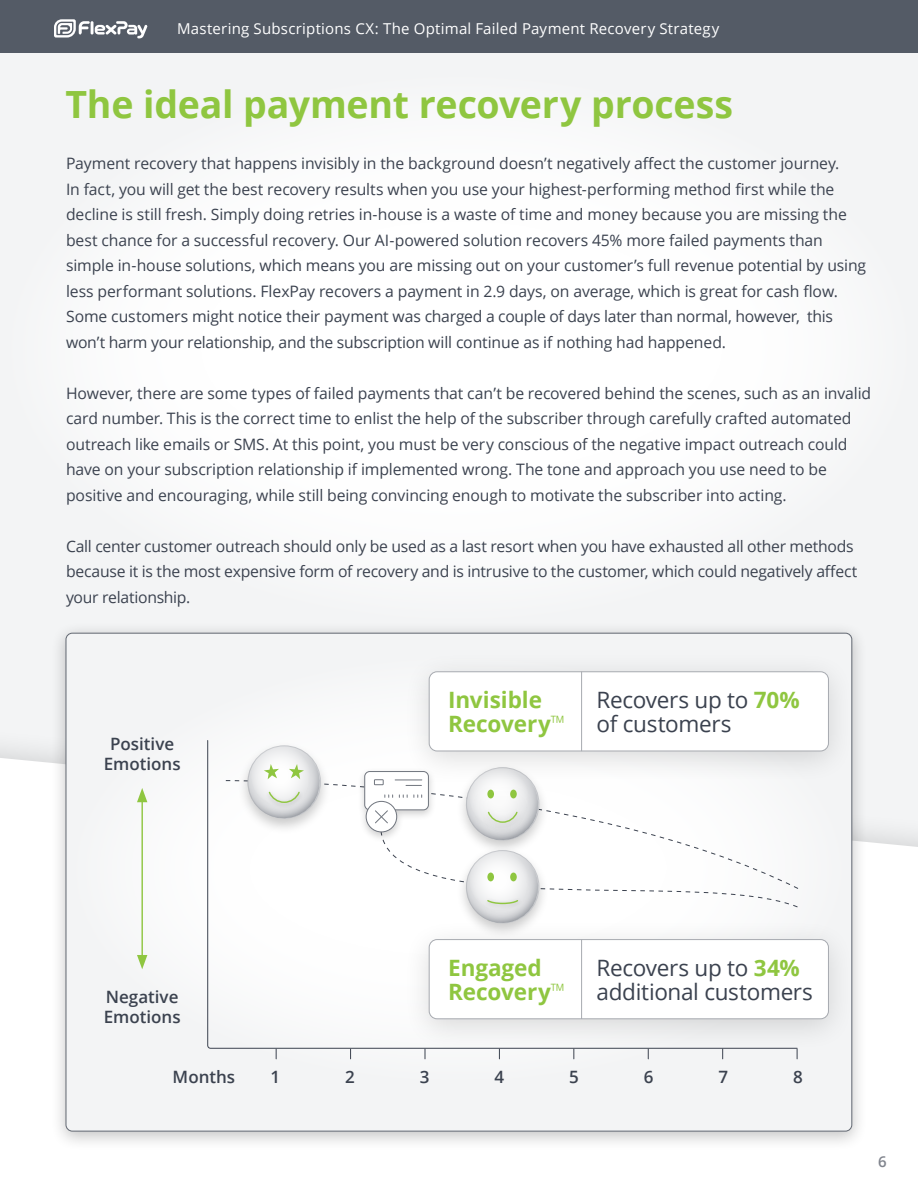
<style>
.page{position:relative;width:918px;height:1188px;background:#f3f4f5}
.page>*{position:absolute;margin:0;border:0;box-sizing:border-box;transform-origin:0 0}
.t1{font:700 37.5px "Open Sans";letter-spacing:-.005em;color:#8fc640}
.t2{font:22.5px/24.6px "Open Sans";letter-spacing:-.015em;color:#3b424f}
.t3{font:700 22.5px/24.6px "Open Sans";letter-spacing:-.005em;color:#8fc640}
.t4{font:600 16.95px/19.8px "Open Sans";color:#3b424f;text-align:center}
.t5{font:15.75px/25.5px "Open Sans";letter-spacing:-.01em;color:#3b424f}
.t6{font:15px "Open Sans";letter-spacing:.015em;color:#fff}
.t7{font:600 15px "Open Sans";color:#80848d}
.s1{font-weight:300;font-size:19.8px}
.s2{font-weight:700;color:#8fc640}
</style>
<div class="page">
<div style="left:0;top:70px;width:918px;height:556px;background:#fff;border-radius:50%"></div>
<div style="left:0;top:758px;width:918px;height:430px;background:#fff"></div>
<div style="left:50px;top:621px;width:818px;height:530px;background:#000;opacity:.24"></div>
<div style="left:66px;top:633px;width:786px;height:498px;background:#f3f4f5;border-radius:6px"></div>
<div style="left:207px;top:740px;width:195px;height:309px;background:#fdfdfd"></div>
<hr style="left:141px;top:800px;width:2px;height:157px;background:#8fc640">
<svg style="left:137px;top:788px;width:10px;height:14px"></svg>
<svg style="left:137px;top:955px;width:10px;height:14px"></svg>
<div style="left:225px;top:780px;width:149px;height:109px;background:#fff"></div>
<div style="left:237px;top:741px;width:94px;height:94px;background:#fff"></div>
<svg style="left:221px;top:740px;width:121px;height:93px"></svg>
<div style="left:357px;top:767px;width:79px;height:75px;background:#000;opacity:.19"></div>
<div style="left:365px;top:772px;width:63px;height:38px;background:#fff;border-radius:5px"></div>
<div style="left:364px;top:771px;width:65px;height:39px;border:1px solid #70757e;border-radius:5px"></div>
<div style="left:366px;top:801px;width:31px;height:31px;background:#fff;border-radius:50%"></div>
<div style="left:366px;top:801px;width:31px;height:31px;border:1px solid #70757e;border-radius:50%"></div>
<svg style="left:374px;top:743px;width:424px;height:195px"></svg>
<div style="left:402px;top:651px;width:454px;height:133px;background:#000;opacity:.14"></div>
<div style="left:429px;top:672px;width:399px;height:79px;background:#fff;border-radius:8px"></div>
<div style="left:429px;top:672px;width:400px;height:79px;border:1px solid #a7aab0;border-radius:8px"></div>
<div style="left:557px;top:664px;width:49px;height:107px;background:#000;opacity:.14"></div>
<hr style="left:581px;top:672px;width:1px;height:79px;background:#a7aab0">
<div style="left:402px;top:919px;width:454px;height:133px;background:#000;opacity:.14"></div>
<div style="left:429px;top:940px;width:399px;height:79px;background:#fff;border-radius:8px"></div>
<div style="left:429px;top:939px;width:400px;height:80px;border:1px solid #a7aab0;border-radius:8px"></div>
<div style="left:557px;top:932px;width:49px;height:107px;background:#000;opacity:.14"></div>
<hr style="left:581px;top:939px;width:1px;height:80px;background:#a7aab0">
<div style="left:0;top:0;width:918px;height:53px;background:#545b66"></div>
<svg style="left:54px;top:19px;width:94px;height:19px"></svg>
<p class="t6" style="left:177px;top:18px;width:544px">Mastering Subscriptions CX: The Optimal Failed Payment Recovery Strategy</p>
<h1 class="t1" style="left:65px;top:78px;width:669px">The ideal payment recovery process</h1>
<p class="t5" style="left:66px;top:150px;width:802px">Payment recovery that happens invisibly in the background doesn’t negatively affect the customer journey.<br>In fact, you will get the best recovery results when you use your highest-performing method first while the decline is still fresh. Simply doing retries in-house is a waste of time and money because you are missing the best chance for a successful recovery. Our AI-powered solution recovers 45% more failed payments than simple in-house solutions, which means you are missing out on your customer’s full revenue potential by using less performant solutions. FlexPay recovers a payment in 2.9 days, on average, which is great for cash flow.<br>Some customers might notice their payment was charged a couple of days later than normal, however, this won’t harm your relationship, and the subscription will continue as if nothing had happened.</p>
<p class="t5" style="left:66px;top:380px;width:807px">However, there are some types of failed payments that can’t be recovered behind the scenes, such as an invalid card number. This is the correct time to enlist the help of the subscriber through carefully crafted automated outreach like emails or SMS. At this point, you must be very conscious of the negative impact outreach could have on your subscription relationship if implemented wrong. The tone and approach you use need to be positive and encouraging, while still being convincing enough to motivate the subscriber into acting.</p>
<p class="t5" style="left:66px;top:533px;width:793px">Call center customer outreach should only be used as a last resort when you have exhausted all other methods because it is the most expensive form of recovery and is intrusive to the customer, which could negatively affect your relationship.</p>
<p class="t4" style="left:104px;top:734px;width:79px">Positive<br>Emotions</p>
<h2 class="t3" style="left:448px;top:687px;width:119px">Invisible<br>Recovery<span class="s1">™</span></h2>
<h2 class="t2" style="left:597px;top:687px;width:205px">Recovers up to <span class="s2">70% </span>of customers</h2>
<p class="t4" style="left:104px;top:987px;width:79px;text-align:left">Negative<br>Emotions</p>
<p class="t4" style="left:173px;top:1066px;width:64px">Months</p>
<h2 class="t3" style="left:448px;top:954px;width:119px">Engaged<br>Recovery<span class="s1">™</span></h2>
<h2 class="t2" style="left:597px;top:954px;width:218px">Recovers up to <span class="s2">34% </span>additional customers</h2>
<p class="t4" style="left:271px;top:1066px;width:11px">1</p>
<p class="t4" style="left:345px;top:1066px;width:11px">2</p>
<p class="t4" style="left:420px;top:1066px;width:11px">3</p>
<p class="t4" style="left:494px;top:1066px;width:11px">4</p>
<p class="t4" style="left:569px;top:1066px;width:11px">5</p>
<p class="t4" style="left:644px;top:1066px;width:11px">6</p>
<p class="t4" style="left:718px;top:1066px;width:11px">7</p>
<p class="t4" style="left:793px;top:1066px;width:11px">8</p>
<p class="t7" style="left:878px;top:1151px;width:10px">6</p>
</div>
